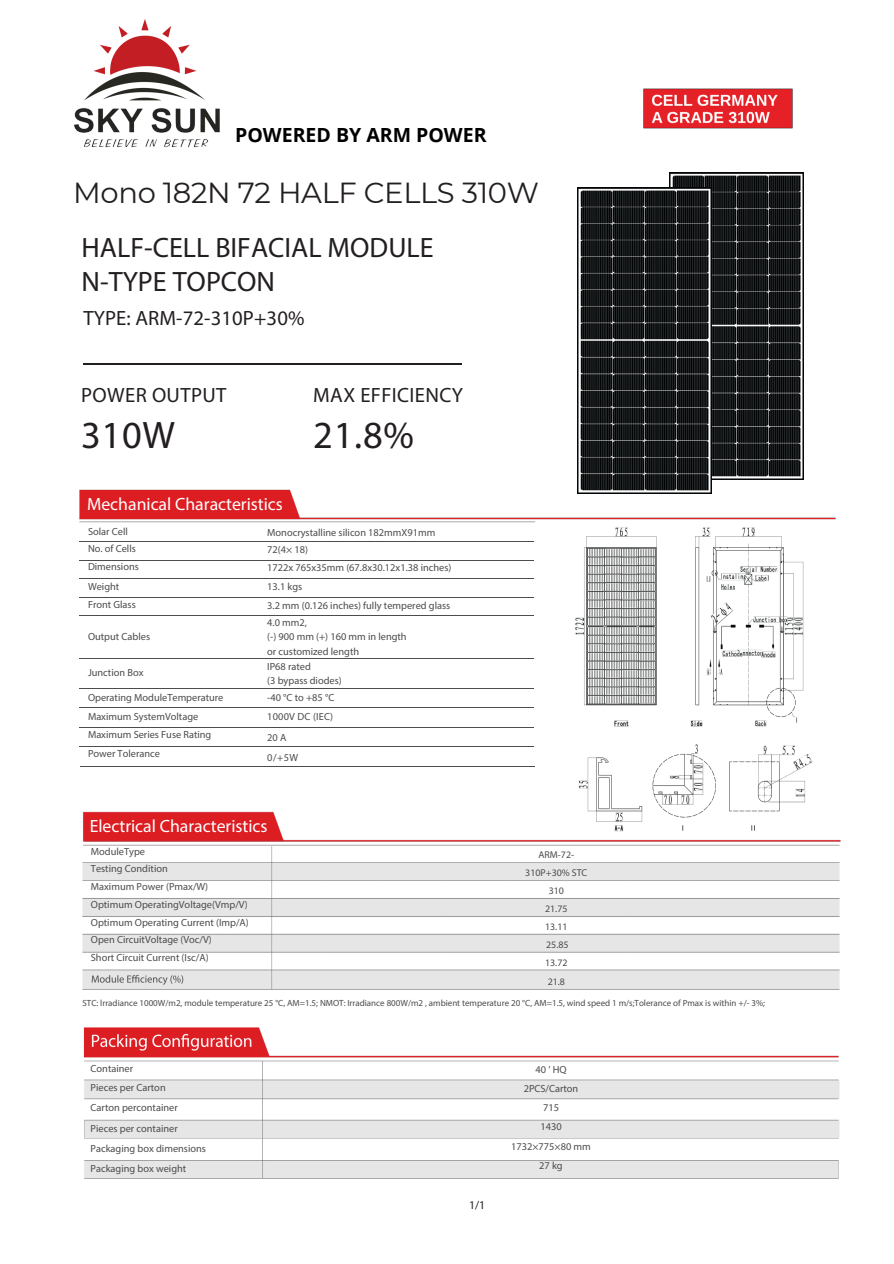
<style>
.page{position:relative;width:894px;height:1264px;background:#fff}
.page>*{position:absolute;margin:0;border:0;box-sizing:border-box;transform-origin:0 0}
.t1{font:38.4px "Myriad Pro";letter-spacing:.02em;color:#231f20}
.t2{font:28.95px "Montserrat";letter-spacing:-.01em;color:#231f20}
.t3{font:28.05px/34.3px "Myriad Pro";color:#231f20}
.t4{font:20.7px "Myriad Pro";letter-spacing:.02em;color:#231f20}
.t5{font:700 19.5px "Open Sans";color:#000}
.t6{font:17.7px "Myriad Pro";color:#fff}
.t7{font:11.85px "Myriad Pro";color:#231f20}
.t8{font:10.35px/17.7px "Myriad Pro";color:#4c4c4e}
.t9{font:9.9px/18.1px "Myriad Pro";color:#4c4c4e;text-align:center}
.t10{font:9px "Myriad Pro";color:#4c4c4e}
</style>
<div class="page">
<hr style="left:83px;top:362px;width:378px;height:2px;background:#231f20">
<img style="left:83px;top:1027px;width:757px;height:152px">
<img style="left:79px;top:483px;width:757px;height:245px">
<img style="left:79px;top:744px;width:762px;height:246px">
<img style="left:669px;top:173px;width:134px;height:306px">
<img style="left:577px;top:187px;width:134px;height:306px">
<img style="left:643px;top:88px;width:150px;height:41px">
<img style="left:74px;top:19px;width:146px;height:129px">
<p class="t5" style="left:235px;top:121px;width:253px">POWERED BY ARM POWER</p>
<p class="t2" style="left:73px;top:175px;width:467px">Mono 182N 72 HALF CELLS 310W</p>
<p class="t3" style="left:82px;top:232px;width:353px">HALF-CELL BIFACIAL MODULE<br>N-TYPE TOPCON</p>
<h3 class="t4" style="left:83px;top:310px;width:222px">TYPE: ARM-72-310P+30%</h3>
<p class="t4" style="left:81px;top:386px;width:147px">POWER OUTPUT</p>
<p class="t1" style="left:81px;top:419px;width:95px">310W</p>
<p class="t6" style="left:87px;top:497px;width:197px">Mechanical Characteristics</p>
<p class="t4" style="left:313px;top:386px;width:151px">MAX EFFICIENCY</p>
<p class="t1" style="left:313px;top:419px;width:102px">21.8%</p>
<h2 class="t8" style="left:88px;top:523px;width:52px">Solar Cell<br>No. of Cells<br>Dimensions</h2>
<p class="t8" style="left:88px;top:578px;width:33px">Weight</p>
<h1 class="t8" style="left:88px;top:596px;width:49px">Front Glass</h1>
<h4 class="t8" style="left:88px;top:628px;width:64px">Output Cables</h4>
<p class="t8" style="left:88px;top:664px;width:57px">Junction Box</p>
<p class="t8" style="left:88px;top:689px;width:137px">Operating ModuleTemperature</p>
<p class="t8" style="left:88px;top:708px;width:112px">Maximum SystemVoltage</p>
<p class="t8" style="left:88px;top:727px;width:125px">Maximum Series Fuse Rating</p>
<p class="t8" style="left:88px;top:746px;width:73px">Power Tolerance</p>
<p class="t8" style="left:267px;top:525px;width:169px;line-height:17.2px">Monocrystalline silicon 182mmX91mm<br>72(4× 18)</p>
<p class="t8" style="left:267px;top:559px;width:186px;line-height:18.9px">1722x 765x35mm (67.8x30.12x1.38 inches)<br>13.1 kgs</p>
<p class="t8" style="left:267px;top:598px;width:184px">3.2 mm (0.126 inches) fully tempered glass</p>
<p class="t8" style="left:267px;top:614px;width:41px">4.0 mm2,</p>
<p class="t8" style="left:267px;top:629px;width:141px">(-) 900 mm (+) 160 mm in length</p>
<p class="t8" style="left:267px;top:643px;width:93px">or customized length</p>
<p class="t8" style="left:267px;top:658px;width:45px">IP68 rated</p>
<p class="t8" style="left:267px;top:673px;width:76px">(3 bypass diodes)</p>
<p class="t8" style="left:267px;top:689px;width:69px">-40 °C to +85 °C</p>
<p class="t8" style="left:267px;top:708px;width:67px">1000V DC (IEC)</p>
<p class="t8" style="left:267px;top:729px;width:21px">20A</p>
<p class="t8" style="left:267px;top:749px;width:32px">0/+5W</p>
<h5 class="t6" style="left:90px;top:819px;width:179px">Electrical Characteristics</h5>
<p class="t8" style="left:91px;top:843px;width:159px">ModuleType<br>Testing Condition<br>Maximum Power (Pmax/W)<br>Optimum OperatingVoltage(Vmp/V)<br>Optimum Operating Current (Imp/A)<br>Open CircuitVoltage (Voc/V)<br>Short Circuit Current (Isc/A)</p>
<p class="t9" style="left:525px;top:846px;width:64px">ARM-72-<br>310P+30% STC</p>
<p class="t9" style="left:548px;top:882px;width:17px">310</p>
<p class="t9" style="left:545px;top:900px;width:24px">21.75</p>
<p class="t9" style="left:545px;top:918px;width:24px">13.11</p>
<p class="t9" style="left:546px;top:936px;width:24px">25.85</p>
<p class="t9" style="left:545px;top:954px;width:24px">13.72</p>
<p class="t9" style="left:547px;top:973px;width:19px">21.8</p>
<p class="t10" style="left:82px;top:999px;width:684px">STC: lrradiance 1000W/m2, module temperature 25 °C, AM=1.5; NMOT: Irradiance 800W/m2 , ambient temperature 20 °C, AM=1.5, wind speed 1 m/s;Tolerance of Pmax is within +/- 3%;</p>
<h4 class="t8" style="left:91px;top:1060px;width:44px">Container</h4>
<h4 class="t8" style="left:91px;top:1079px;width:77px">Pieces per Carton</h4>
<p class="t8" style="left:91px;top:1099px;width:89px">Carton percontainer</p>
<h5 class="t8" style="left:91px;top:1120px;width:89px">Pieces per container</h5>
<p class="t8" style="left:91px;top:1140px;width:117px">Packaging box dimensions</p>
<p class="t8" style="left:91px;top:1160px;width:97px">Packaging box weight</p>
<p class="t7" style="left:469px;top:1200px;width:18px">1/1</p>
<p class="t8" style="left:523px;top:1061px;width:56px;line-height:18.9px;text-align:center">40’HQ<br>2PCS/Carton<br>715<br>1430</p>
<p class="t8" style="left:511px;top:1138px;width:81px">1732×775×80 mm</p>
<p class="t8" style="left:539px;top:1157px;width:25px">27 kg</p>
</div>
